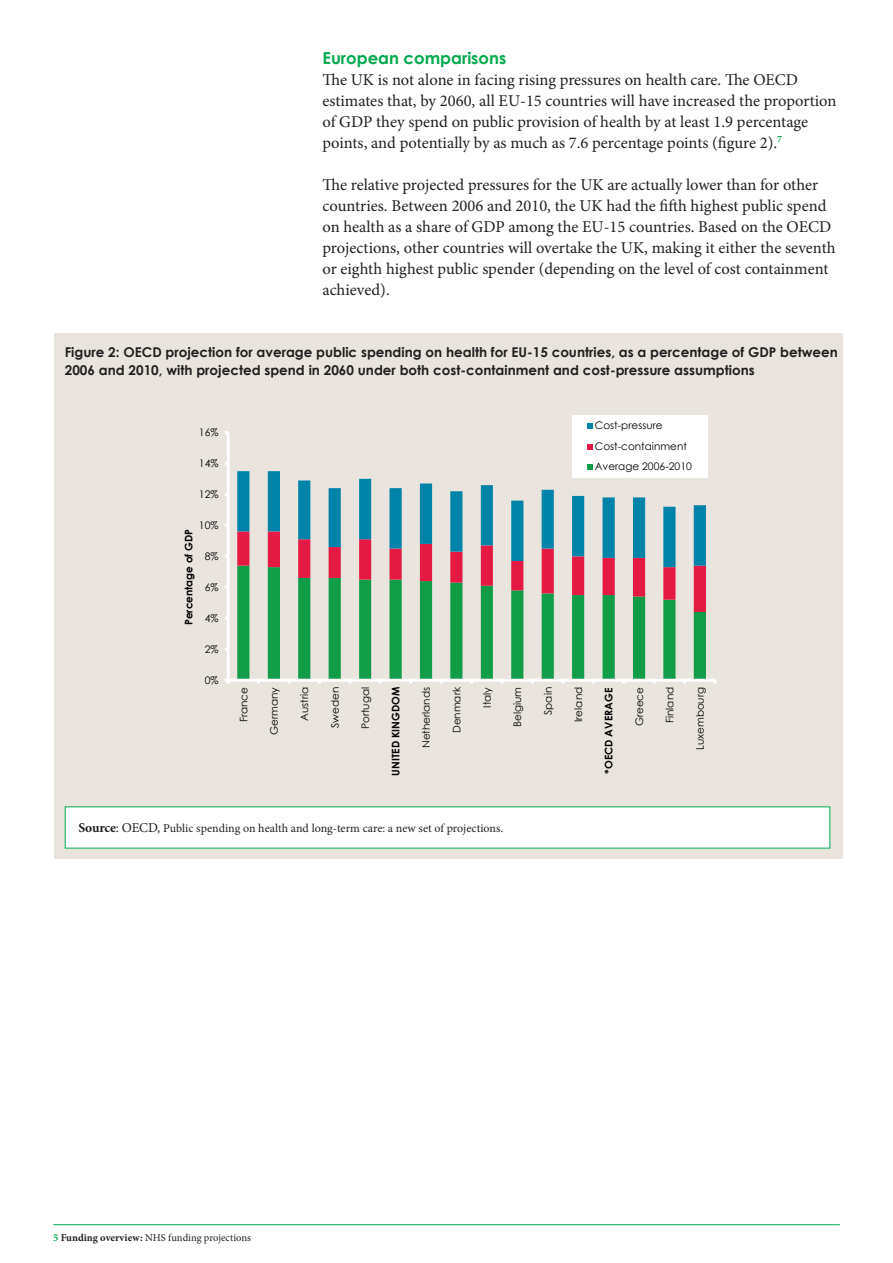
<style>
.page{position:relative;width:893px;height:1263px;background:#fff}
.page>*{position:absolute;margin:0;border:0;box-sizing:border-box;transform-origin:0 0}
.Body_copy{font:16.5px/21px "Minion Pro";color:#231f20}
.Sub_heading{font:700 16.5px "Century Gothic";color:#00a94e}
.Figure_caption{font:700 13.5px/18px "Century Gothic";color:#231f20}
.Notes{font:12px "Minion Pro";color:#231f20}
.t1{font:10.5px/21px "Century Gothic";color:#000001}
.t2{font:700 10.5px "Century Gothic";color:#000001}
.t3{font:10.5px "Minion Pro";color:#231f20}
.s1{font-weight:700;font-size:13.5px}
.s2{font-size:13.5px}
.s3{font-weight:700;color:#00a94e}
.s4{font-weight:700}
</style>
<div class="page">
<hr style="left:53px;top:1224px;width:787px;height:1px;background:#00a94e">
<div style="left:54px;top:334px;width:788px;height:525px;background:#e9e5de"></div>
<svg style="left:237px;top:612px;width:469px;height:67px"></svg>
<hr style="left:227px;top:432px;width:3px;height:248px;background:#fff">
<hr style="left:228px;top:679px;width:487px;height:3px;background:#fff">
<svg style="left:225px;top:679px;width:5px;height:5px"></svg>
<div style="left:572px;top:415px;width:136px;height:62px;background:#fff"></div>
<svg style="left:587px;top:423px;width:5px;height:5px"></svg>
<svg style="left:587px;top:444px;width:5px;height:5px"></svg>
<svg style="left:237px;top:464px;width:469px;height:148px"></svg>
<div style="left:65px;top:807px;width:765px;height:41px;background:#fff"></div>
<p class="Sub_heading" style="left:322px;top:45px;width:185px">European comparisons</p>
<p class="Body_copy" style="left:322px;top:69px;width:515px">The UK is not alone in facing rising pressures on health care. The OECD estimates that, by 2060, all EU-15 countries will have increased the proportion of GDP they spend on public provision of health by at least 1.9 percentage points, and potentially by as much as 7.6 percentage points (figure 2).<sup>7</sup></p>
<p class="Body_copy" style="left:322px;top:174px;width:515px">The relative projected pressures for the UK are actually lower than for other countries. Between 2006 and 2010, the UK had the fifth highest public spend on health as a share of GDP among the EU-15 countries. Based on the OECD projections, other countries will overtake the UK, making it either the seventh or eighth highest public spender (depending on the level of cost containment achieved).</p>
<p class="Figure_caption" style="left:65px;top:343px;width:775px">Figure 2: OECD projection for average public spending on health for EU-15 countries, as a percentage of GDP between<br>2006 and 2010, with projected spend in 2060 under both cost-containment and cost-pressure assumptions</p>
<p class="t1" style="left:199px;top:421px;width:21px">16%</p>
<p class="t1" style="left:199px;top:452px;width:21px">14%</p>
<p class="t1" style="left:199px;top:483px;width:21px">12%</p>
<p class="t1" style="left:199px;top:514px;width:21px">10%</p>
<p class="t2" style="left:181px;top:625px;width:98px;rotate:-90deg">Percentage of GDP</p>
<p class="t1" style="left:205px;top:545px;width:15px">8%</p>
<p class="t1" style="left:205px;top:576px;width:15px">6%</p>
<p class="t1" style="left:205px;top:607px;width:15px">4%</p>
<p class="t1" style="left:205px;top:638px;width:15px">2%</p>
<p class="t1" style="left:205px;top:669px;width:15px">0%</p>
<p class="t1" style="left:595px;top:415px;width:94px">Cost-pressure<br>Cost-containment</p>
<p class="t1" style="left:595px;top:456px;width:99px">Average 2006-2010</p>
<p class="t1" style="left:233px;top:722px;width:37px;rotate:-90deg">France</p>
<p class="t1" style="left:263px;top:735px;width:50px;rotate:-90deg">Germany</p>
<p class="t1" style="left:294px;top:721px;width:36px;rotate:-90deg">Austria</p>
<p class="t1" style="left:324px;top:728px;width:42px;rotate:-90deg">Sweden</p>
<p class="t1" style="left:355px;top:729px;width:44px;rotate:-90deg">Portugal</p>
<p class="t2" style="left:388px;top:775px;width:90px;rotate:-90deg">UNITED KINGDOM</p>
<p class="t1" style="left:415px;top:748px;width:63px;rotate:-90deg">Netherlands</p>
<p class="t1" style="left:446px;top:733px;width:48px;rotate:-90deg">Denmark</p>
<p class="t1" style="left:476px;top:708px;width:22px;rotate:-90deg">Italy</p>
<p class="t1" style="left:507px;top:727px;width:42px;rotate:-90deg">Belgium</p>
<p class="t1" style="left:537px;top:715px;width:29px;rotate:-90deg">Spain</p>
<p class="t1" style="left:568px;top:722px;width:37px;rotate:-90deg">Ireland</p>
<p class="t2" style="left:601px;top:774px;width:87px;rotate:-90deg">*OECD AVERAGE</p>
<p class="t1" style="left:628px;top:726px;width:41px;rotate:-90deg">Greece</p>
<p class="t1" style="left:659px;top:723px;width:38px;rotate:-90deg">Finland</p>
<p class="t1" style="left:689px;top:750px;width:65px;rotate:-90deg">Luxembourg</p>
<p class="Notes" style="left:78px;top:820px;width:426px"><span class="s1">Source</span><span class="s2">: OECD,</span> Public spending on health and long‐term care: a new set of projections.</p>
<p class="t3" style="left:53px;top:1230px;width:199px"><span class="s3">5</span> <span class="s4">Funding overview:</span> NHS funding projections</p>
</div>
